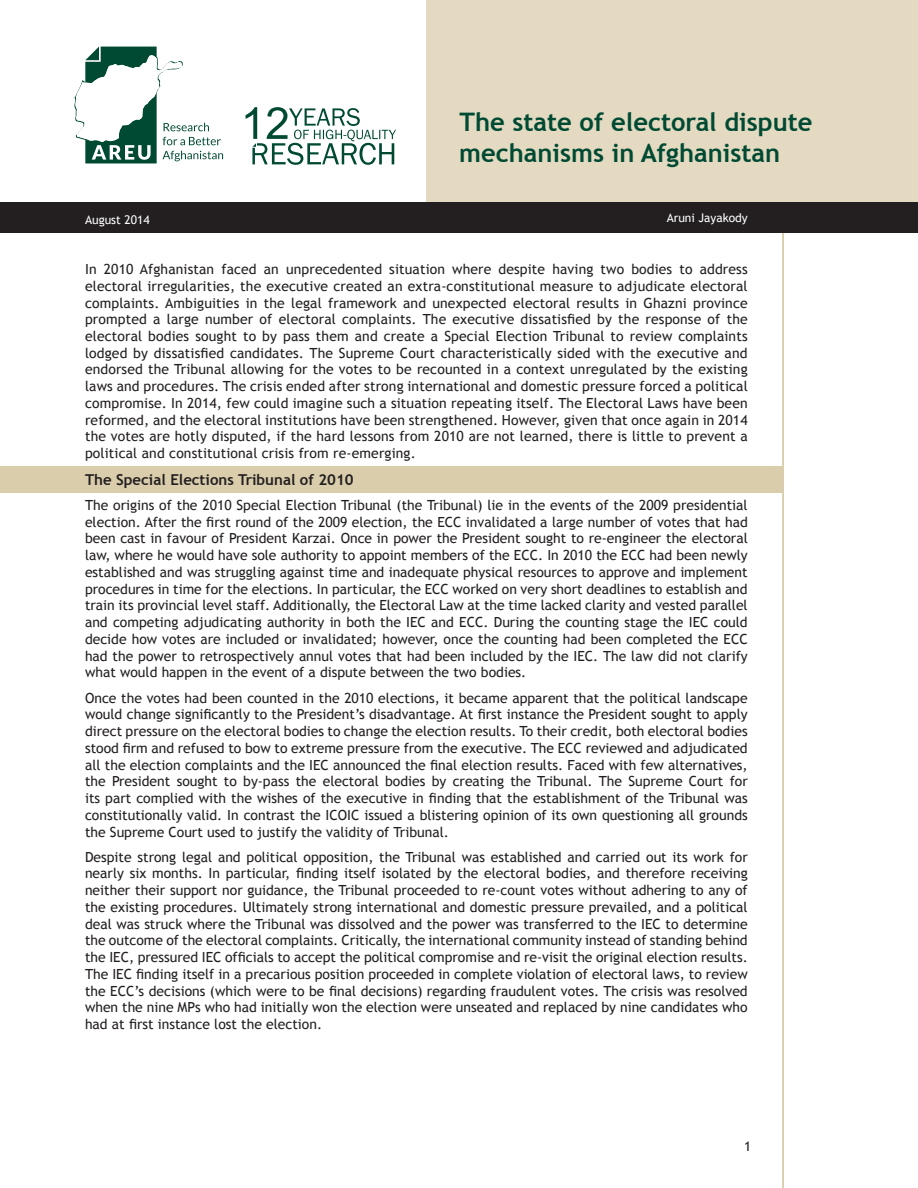
<style>
.page{position:relative;width:918px;height:1188px;background:#fff}
.page>*{position:absolute;margin:0;border:0;box-sizing:border-box;transform-origin:0 0}
.DP_NON_TOC_Heading{font:700 25.5px/31.5px "Trebuchet MS";color:#004a33}
.headling_bold{font:700 15px "Trebuchet MS";color:#231f20}
.DP_Body_Text{font:13.95px/16.8px "Trebuchet MS";color:#231f20;text-align:justify}
.t1{font:13.5px "Trebuchet MS";color:#231f20}
.t2{font:12px "Trebuchet MS";color:#fff}
</style>
<div class="page">
<hr style="left:782px;top:0;width:2px;height:1188px;background:#d9cdab">
<div style="left:0;top:0;width:918px;height:203px;background:#e3dac1"></div>
<div style="left:0;top:0;width:425px;height:211px;background:#fff"></div>
<div style="left:0;top:202px;width:918px;height:31px;background:#231f20"></div>
<div style="left:0;top:467px;width:782px;height:26px;background:#d9cdab"></div>
<svg style="left:74px;top:47px;width:149px;height:116px"></svg>
<svg style="left:246px;top:107px;width:150px;height:58px"></svg>
<p class="DP_NON_TOC_Heading" style="left:459px;top:106px;width:355px">The state of electoral dispute mechanisms in Afghanistan</p>
<p class="t2" style="left:85px;top:213px;width:66px">August 2014</p>
<p class="t2" style="left:667px;top:211px;width:83px">Aruni Jayakody</p>
<p class="DP_Body_Text" style="left:85px;top:261px;width:664px">In 2010 Afghanistan faced an unprecedented situation where despite having two bodies to address electoral irregularities, the executive created an extra-constitutional measure to adjudicate electoral complaints. Ambiguities in the legal framework and unexpected electoral results in Ghazni province prompted a large number of electoral complaints. The executive dissatisfied by the response of the electoral bodies sought to by pass them and create a Special Election Tribunal to review complaints lodged by dissatisfied candidates. The Supreme Court characteristically sided with the executive and endorsed the Tribunal allowing for the votes to be recounted in a context unregulated by the existing laws and procedures. The crisis ended after strong international and domestic pressure forced a political compromise. In 2014, few could imagine such a situation repeating itself. The Electoral Laws have been reformed, and the electoral institutions have been strengthened. However, given that once again in 2014 the votes are hotly disputed, if the hard lessons from 2010 are not learned, there is little to prevent a political and constitutional crisis from re-emerging.</p>
<p class="headling_bold" style="left:85px;top:470px;width:270px">The Special Elections Tribunal of 2010</p>
<p class="DP_Body_Text" style="left:85px;top:497px;width:664px">The origins of the 2010 Special Election Tribunal (the Tribunal) lie in the events of the 2009 presidential election. After the first round of the 2009 election, the ECC invalidated a large number of votes that had been cast in favour of President Karzai. Once in power the President sought to re-engineer the electoral law, where he would have sole authority to appoint members of the ECC. In 2010 the ECC had been newly established and was struggling against time and inadequate physical resources to approve and implement procedures in time for the elections. In particular, the ECC worked on very short deadlines to establish and train its provincial level staff. Additionally, the Electoral Law at the time lacked clarity and vested parallel and competing adjudicating authority in both the IEC and ECC. During the counting stage the IEC could decide how votes are included or invalidated; however, once the counting had been completed the ECC had the power to retrospectively annul votes that had been included by the IEC. The law did not clarify what would happen in the event of a dispute between the two bodies.</p>
<p class="DP_Body_Text" style="left:85px;top:689px;width:664px">Once the votes had been counted in the 2010 elections, it became apparent that the political landscape would change significantly to the President’s disadvantage. At first instance the President sought to apply direct pressure on the electoral bodies to change the election results. To their credit, both electoral bodies stood firm and refused to bow to extreme pressure from the executive. The ECC reviewed and adjudicated all the election complaints and the IEC announced the final election results. Faced with few alternatives, the President sought to by-pass the electoral bodies by creating the Tribunal. The Supreme Court for its part complied with the wishes of the executive in finding that the establishment of the Tribunal was constitutionally valid. In contrast the ICOIC issued a blistering opinion of its own questioning all grounds the Supreme Court used to justify the validity of Tribunal.</p>
<p class="DP_Body_Text" style="left:85px;top:849px;width:664px">Despite strong legal and political opposition, the Tribunal was established and carried out its work for nearly six months. In particular, finding itself isolated by the electoral bodies, and therefore receiving neither their support nor guidance, the Tribunal proceeded to re-count votes without adhering to any of the existing procedures. Ultimately strong international and domestic pressure prevailed, and a political deal was struck where the Tribunal was dissolved and the power was transferred to the IEC to determine the outcome of the electoral complaints. Critically, the international community instead of standing behind the IEC, pressured IEC officials to accept the political compromise and re-visit the original election results.<br>The IEC finding itself in a precarious position proceeded in complete violation of electoral laws, to review the ECC’s decisions (which were to be final decisions) regarding fraudulent votes. The crisis was resolved when the nine MPs who had initially won the election were unseated and replaced by nine candidates who had at first instance lost the election.</p>
<p class="t1" style="left:744px;top:1139px;width:9px">1</p>
</div>
